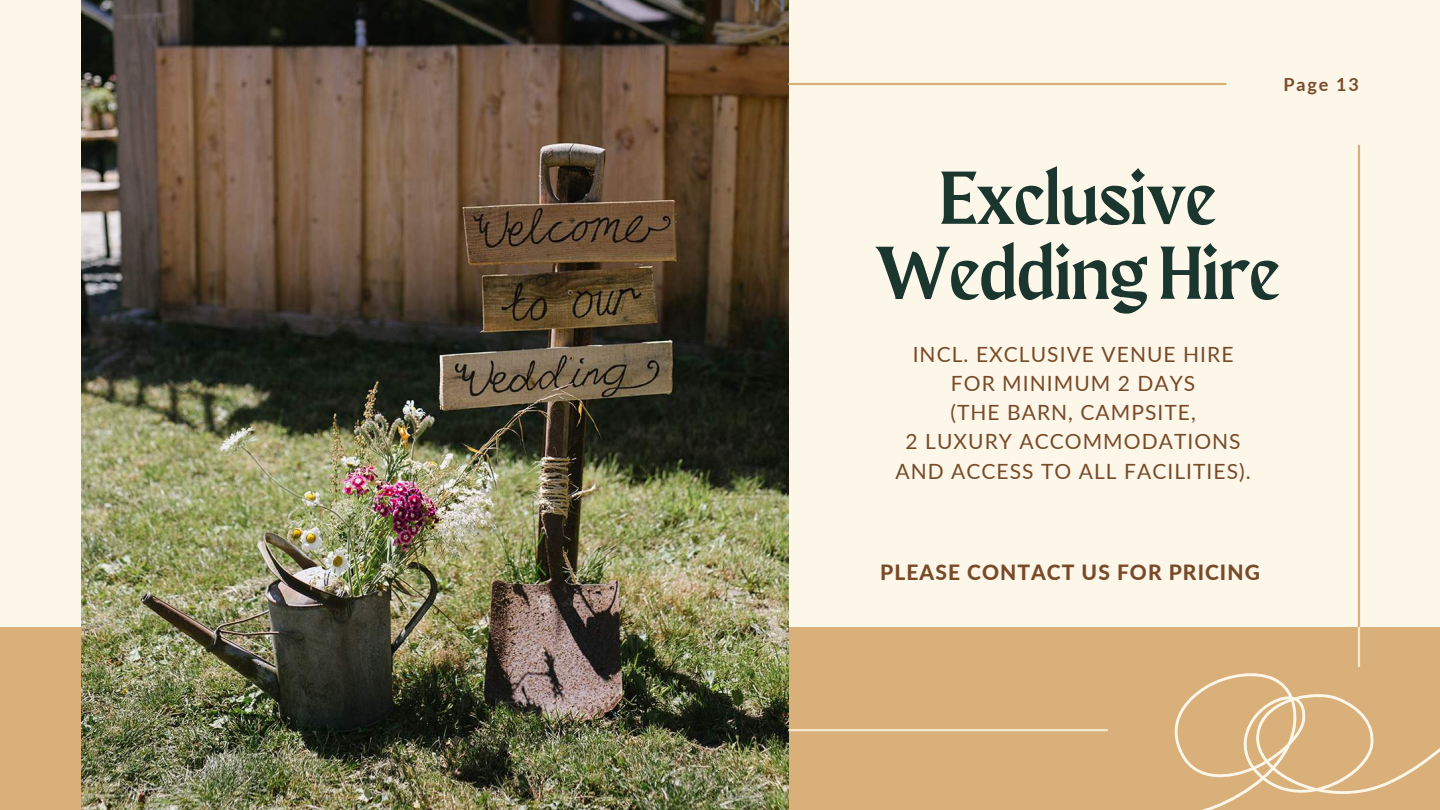
<style>
.page{position:relative;width:1440px;height:810px;background:#fdf7ea}
.page>*{position:absolute;margin:0;border:0;box-sizing:border-box;transform-origin:0 0}
.t1{font:75px/75px "Maragsa Display";color:#1b362e;text-align:center}
.t2{font:21px/29.2px "Lato";letter-spacing:.05em;color:#784a28;text-align:center}
.t3{font:800 21px "Lato";letter-spacing:.05em;color:#784a28}
.t4{font:700 18px "Lato";letter-spacing:.1em;color:#784a28}
</style>
<div class="page">
<div style="left:0;top:627px;width:1440px;height:183px;background:#d9b07a"></div>
<img style="left:81px;top:0;width:707px;height:810px">
<hr style="left:788px;top:83px;width:438px;height:2px;background:#d9b07a">
<hr style="left:788px;top:729px;width:320px;height:2px;background:#f4e7cd">
<hr style="left:1358px;top:145px;width:2px;height:482px;background:#d9b07a">
<svg style="left:948px;top:547px;width:492px;height:263px"></svg>
<p class="t4" style="left:1284px;top:73px;width:77px">Page 13</p>
<h1 class="t1" style="left:876px;top:166px;width:405px">Exclusive<br>Wedding Hire</h1>
<p class="t2" style="left:895px;top:339px;width:357px">INCL. EXCLUSIVE VENUE HIRE<br>FOR MINIMUM 2 DAYS<br>(THE BARN, CAMPSITE,<br>2 LUXURY ACCOMMODATIONS<br>AND ACCESS TO ALL FACILITIES).</p>
<p class="t3" style="left:880px;top:560px;width:381px">PLEASE CONTACT US FOR PRICING</p>
</div>
